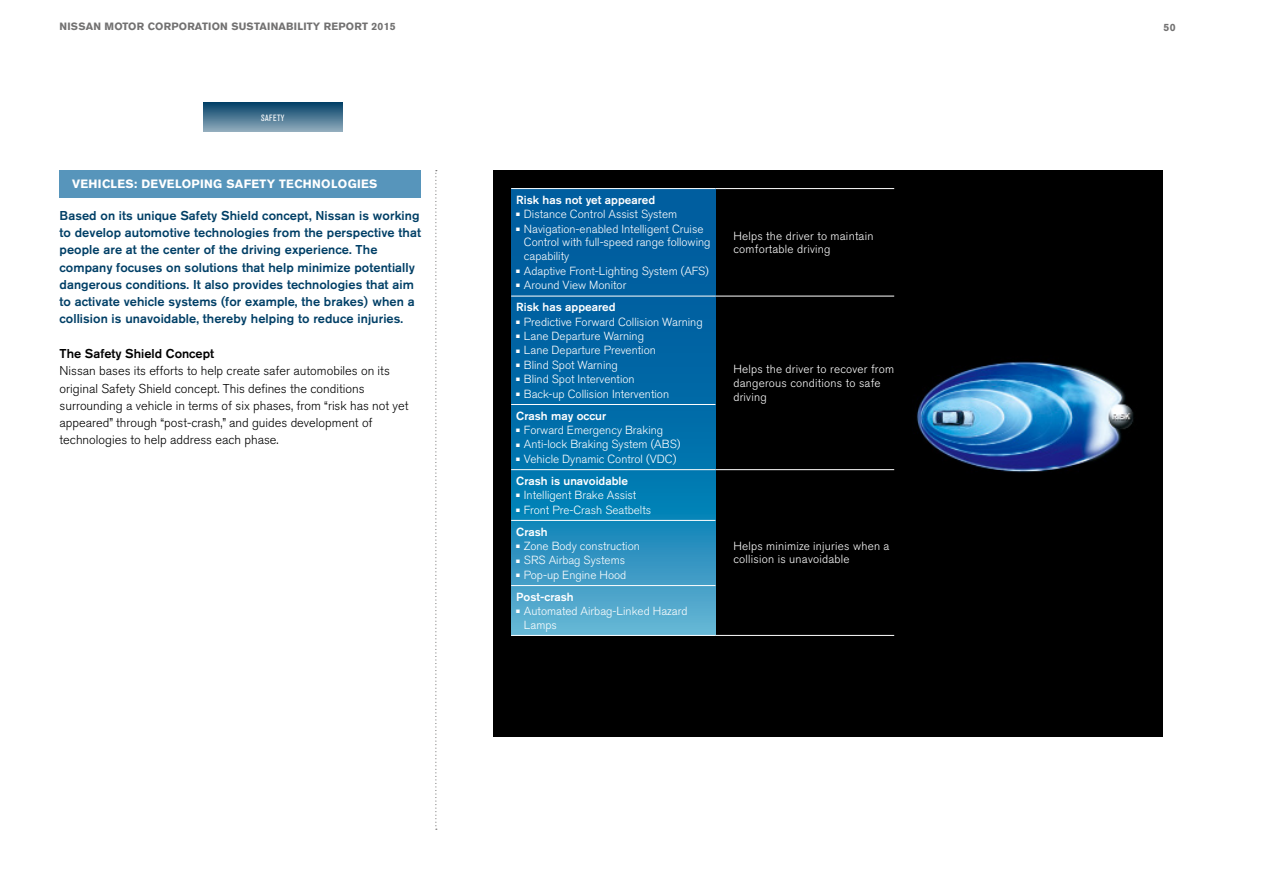
<style>
.page{position:relative;width:1263px;height:893px;background:#fff}
.page>*{position:absolute;margin:0;border:0;box-sizing:border-box;transform-origin:0 0}
.t1{font:500 12.75px/17.2px "Nissan AG";letter-spacing:.005em;color:#003f66}
.t2{font:300 12.75px/17.2px "Nissan AG";color:#000}
.t3{font:500 12.75px "Nissan AG";color:#000}
.t4{font:700 12px "Nissan AG";letter-spacing:.025em;color:#fff}
.t5{font:300 11.7px/14px "Nissan AG";color:#fff}
.t6{font:300 11.7px/13.5px "Nissan AG";letter-spacing:.02em;color:#fff}
.t7{font:500 11.7px "Nissan AG";color:#fff}
.t8{font:700 10.5px "Nissan AG";letter-spacing:.02em;color:#727171}
.t9{font:condensed 9px "Nissan AG";letter-spacing:.05em;color:#fff}
.s1{font-weight:500}
</style>
<div class="page">
<svg style="left:435px;top:170px;width:2px;height:660px"></svg>
<div style="left:60px;top:170px;width:361px;height:28px;background:#5795bb"></div>
<div style="left:493px;top:170px;width:669px;height:567px;background:#000"></div>
<img style="left:715px;top:287px;width:419px;height:228px">
<svg style="left:511px;top:189px;width:204px;height:446px;background:#1076ae"></svg>
<hr style="left:715px;top:635px;width:179px;height:1px;background:#fff">
<hr style="left:511px;top:188px;width:204px;height:1px;background:#fff">
<hr style="left:715px;top:188px;width:179px;height:1px;background:#fff">
<hr style="left:511px;top:296px;width:204px;height:1px;background:#fff">
<hr style="left:715px;top:296px;width:179px;height:1px;background:#fff">
<hr style="left:511px;top:404px;width:204px;height:1px;background:#fff">
<hr style="left:511px;top:469px;width:204px;height:1px;background:#fff">
<hr style="left:715px;top:469px;width:179px;height:1px;background:#fff">
<hr style="left:511px;top:520px;width:204px;height:1px;background:#fff">
<hr style="left:511px;top:585px;width:204px;height:1px;background:#fff">
<hr style="left:511px;top:635px;width:204px;height:1px;background:#fff">
<div style="left:203px;top:102px;width:139px;height:30px;background:linear-gradient(to bottom,#003e66,#8faabb)"></div>
<p class="t8" style="left:60px;top:20px;width:195px">NISSAN MOTOR CORPORATION SUSTAINA</p>
<p class="t8" style="left:286px;top:20px;width:61px">BILITY REPORT</p>
<p class="t8" style="left:371px;top:20px;width:26px">2015</p>
<p class="t8" style="left:1164px;top:21px;width:13px">50</p>
<p class="t9" style="left:261px;top:113px;width:25px">Safety</p>
<p class="t4" style="left:72px;top:177px;width:307px">VEHICLES: DEVELOPING SAFETY TECHNOLOGIES</p>
<p class="t1" style="left:60px;top:207px;width:363px">Based on its unique Safety Shield concept, Nissan is working to develop automotive technologies from the perspective that people are at the center of the driving experience. The company focuses on solutions that help minimize potentially dangerous conditions. It also provides technologies that aim to activate vehicle systems (for example, the brakes) when a collision is unavoidable, thereby helping to reduce injuries.</p>
<p class="t3" style="left:60px;top:346px;width:156px">The Safety Shield Concept</p>
<p class="t2" style="left:60px;top:362px;width:350px">Nissan bases its efforts to help create safer automobiles on its original Safety Shield concept. This defines the conditions surrounding a vehicle in terms of six phases, from “risk has not yet appeared” through “post-crash,” and guides development of technologies to help address each phase.</p>
<p class="t7" style="left:516px;top:192px;width:141px">Risk has not yet appeared</p>
<p class="t5" style="left:516px;top:207px;width:162px">■ Distance Control Assist System</p>
<p class="t5" style="left:524px;top:222px;width:188px;text-indent:-8px">■ Navigation-enabled Intelligent Cruise<br>Control with full-speed range following capability</p>
<p class="t5" style="left:516px;top:264px;width:194px">■ Adaptive Front-Lighting System (AFS)</p>
<p class="t5" style="left:516px;top:278px;width:112px">■ Around View Monitor</p>
<p class="t7" style="left:516px;top:300px;width:101px">Risk has appeared</p>
<p class="t5" style="left:516px;top:315px;width:188px">■ Predictive Forward Collision Warning</p>
<p class="t5" style="left:516px;top:329px;width:129px">■ Lane Departure Warning</p>
<p class="t5" style="left:516px;top:344px;width:141px">■ Lane Departure Prevention</p>
<p class="t5" style="left:516px;top:358px;width:103px">■ Blind Spot Warning</p>
<p class="t5" style="left:516px;top:372px;width:120px">■ Blind Spot Intervention</p>
<p class="t5" style="left:516px;top:387px;width:154px">■ Back-up Collision Intervention</p>
<p class="t7" style="left:516px;top:408px;width:91px">Crash may occur</p>
<p class="t5" style="left:516px;top:423px;width:148px">■ Forward Emergency Braking</p>
<p class="t5" style="left:516px;top:438px;width:166px">■ Anti-lock Braking System (ABS)</p>
<p class="t5" style="left:516px;top:448px;width:162px;line-height:21.9px">■ Vehicle Dynamic Control (VDC)<br><span class="s1">Crash is unavoidable</span></p>
<p class="t5" style="left:516px;top:488px;width:122px">■ Intelligent Brake Assist</p>
<p class="t5" style="left:516px;top:503px;width:136px">■ Front Pre-Crash Seatbelts</p>
<p class="t7" style="left:516px;top:524px;width:33px">Crash</p>
<p class="t5" style="left:516px;top:539px;width:125px">■ Zone Body construction</p>
<p class="t5" style="left:516px;top:553px;width:110px">■ SRS Airbag Systems</p>
<p class="t5" style="left:516px;top:564px;width:112px;line-height:21.9px">■ Pop-up Engine Hood<br><span class="s1">Post-crash</span></p>
<p class="t5" style="left:524px;top:604px;width:165px;line-height:13.5px;text-indent:-8px">■ Automated Airbag-Linked Hazard<br>Lamps</p>
<p class="t6" style="left:733px;top:229px;width:142px">Helps the driver to maintain comfortable driving</p>
<p class="t6" style="left:733px;top:363px;width:162px">Helps the driver to recover from dangerous conditions to safe driving</p>
<p class="t6" style="left:733px;top:539px;width:158px">Helps minimize injuries when a collision is unavoidable</p>
</div>
